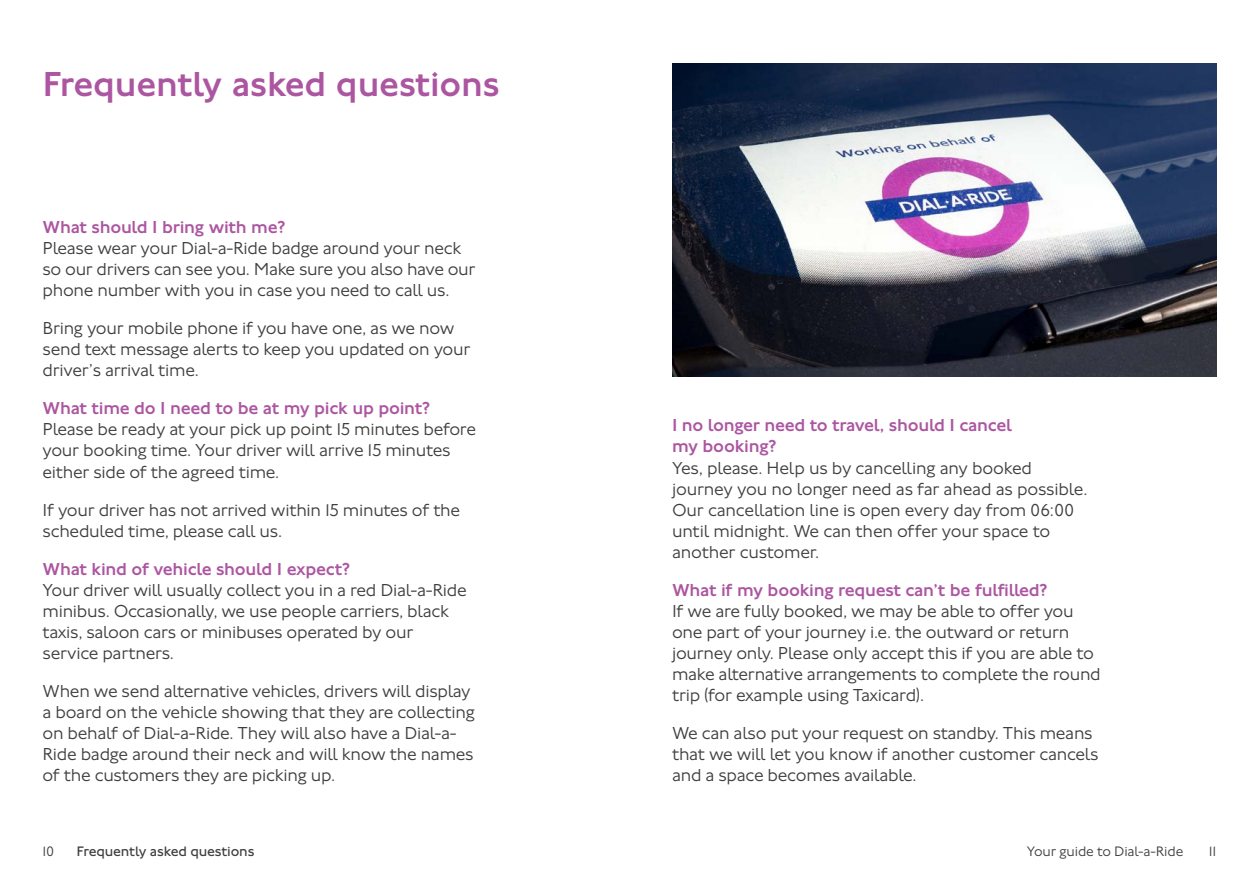
<style>
.page{position:relative;width:1259px;height:893px;background:#fff}
.page>*{position:absolute;margin:0;border:0;box-sizing:border-box;transform-origin:0 0}
.BodyCopy_12_14pt{font:500 36px "Johnston 100";letter-spacing:-.005em;color:#ac56a1}
.BodyCopy_12_14pt-2{font:300 18px/21px "Johnston 100";letter-spacing:-.015em;color:#3e3e3f}
.BodyHeading_12_14{font:500 18px/21px "Johnston 100";letter-spacing:-.015em;color:#ac56a1}
.Folio_Left_10_10{font:14.25px "Johnston 100";letter-spacing:-.01em;color:#3e3e3f}
.Folio_Right_10_10{font:300 14.25px "Johnston 100";letter-spacing:-.01em;color:#3e3e3f}
.Folio_Left_10_10-2{font:300 14.25px "Johnston 100";color:#3e3e3f}
</style>
<div class="page">
<img style="left:672px;top:64px;width:544px;height:313px">
<p class="BodyCopy_12_14pt" style="left:43px;top:64px;width:459px">Frequently asked questions</p>
<p class="BodyHeading_12_14" style="left:43px;top:217px;width:244px">What should I bring with me?</p>
<p class="BodyCopy_12_14pt-2" style="left:43px;top:238px;width:434px">Please wear your Dial-a-Ride badge around your neck so our drivers can see you. Make sure you also have our phone number with you in case you need to call us.</p>
<p class="BodyCopy_12_14pt-2" style="left:43px;top:318px;width:429px">Bring your mobile phone if you have one, as we now send text message alerts to keep you updated on your driver’s arrival time.</p>
<p class="BodyHeading_12_14" style="left:43px;top:398px;width:389px">What time do I need to be at my pick up point?</p>
<p class="BodyCopy_12_14pt-2" style="left:43px;top:419px;width:435px">Please be ready at your pick up point 15 minutes before your booking time. Your driver will arrive 15 minutes either side of the agreed time.</p>
<p class="BodyCopy_12_14pt-2" style="left:43px;top:499px;width:419px">If your driver has not arrived within 15 minutes of the scheduled time, please call us.</p>
<p class="BodyHeading_12_14" style="left:43px;top:558px;width:309px">What kind of vehicle should I expect?</p>
<p class="BodyCopy_12_14pt-2" style="left:43px;top:579px;width:426px">Your driver will usually collect you in a red Dial-a-Ride minibus. Occasionally, we use people carriers, black taxis, saloon cars or minibuses operated by our service partners.</p>
<p class="BodyCopy_12_14pt-2" style="left:43px;top:680px;width:434px">When we send alternative vehicles, drivers will display a board on the vehicle showing that they are collecting on behalf of Dial-a-Ride. They will also have a Dial-a-Ride badge around their neck and will know the names of the customers they are picking up.</p>
<p class="BodyHeading_12_14" style="left:672px;top:415px;width:341px">I no longer need to travel, should I cancel my booking?</p>
<p class="BodyCopy_12_14pt-2" style="left:672px;top:457px;width:417px">Yes, please. Help us by cancelling any booked journey you no longer need as far ahead as possible.<br>Our cancellation line is open every day from 06:00 until midnight. We can then offer your space to another customer.</p>
<p class="BodyHeading_12_14" style="left:672px;top:579px;width:377px">What if my booking request can’t be fulfilled?</p>
<p class="BodyCopy_12_14pt-2" style="left:672px;top:600px;width:430px">If we are fully booked, we may be able to offer you one part of your journey i.e. the outward or return journey only. Please only accept this if you are able to make alternative arrangements to complete the round trip (for example using Taxicard).</p>
<p class="BodyCopy_12_14pt-2" style="left:672px;top:722px;width:428px">We can also put your request on standby. This means that we will let you know if another customer cancels and a space becomes available.</p>
<p class="Folio_Left_10_10-2" style="left:43px;top:843px;width:13px">10</p>
<p class="Folio_Left_10_10" style="left:77px;top:843px;width:179px">Frequently asked questions</p>
<p class="Folio_Right_10_10" style="left:1027px;top:843px;width:158px">Your guide to Dial-a-Ride</p>
<p class="Folio_Right_10_10" style="left:1208px;top:843px;width:9px">11</p>
</div>
